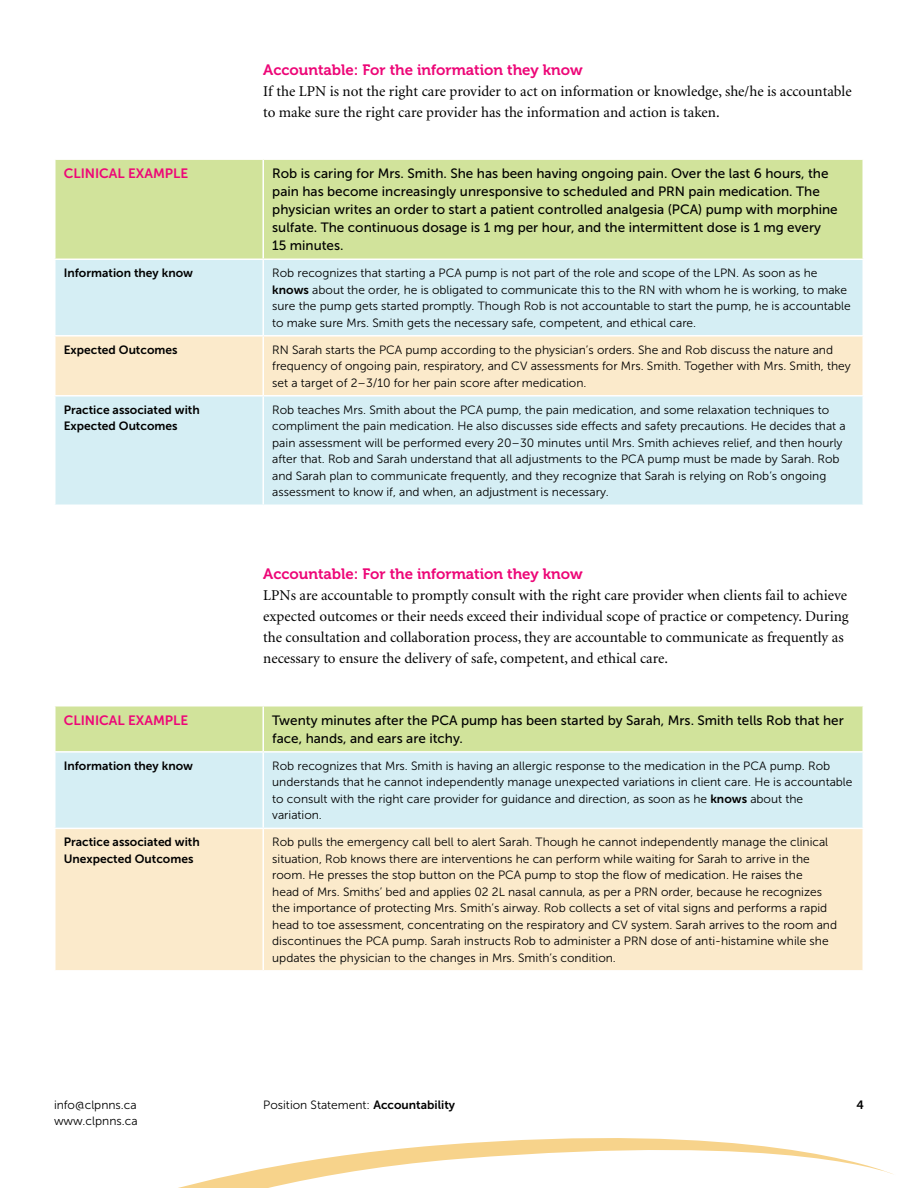
<style>
.page{position:relative;width:918px;height:1188px;background:#fff}
.page>*{position:absolute;margin:0;border:0;box-sizing:border-box;transform-origin:0 0}
.t1{font:15px/21px "Minion";color:#000}
.t2{font:15px "Museo 700";color:#ed0677}
.t3{font:13.5px/18px "Museo Sans 500";color:#000}
.t4{font:13.5px "Museo Sans 700";color:#ed0677}
.t5{font:12px/16.5px "Museo Sans 300";color:#000}
.t6{font:12px/16.5px "Museo Sans 700";color:#000}
.s1{font-family:"Museo Sans 700"}
</style>
<div class="page">
<svg style="left:178px;top:1138px;width:716px;height:50px"></svg>
<div style="left:56px;top:160px;width:806px;height:99px;background:#d1e39b"></div>
<div style="left:56px;top:260px;width:806px;height:245px;background:#d5eef4"></div>
<div style="left:56px;top:337px;width:806px;height:58px;background:#fbeacb"></div>
<hr style="left:262px;top:337px;width:2px;height:58px;background:#fff">
<hr style="left:262px;top:160px;width:2px;height:99px;background:#fff">
<hr style="left:54px;top:395px;width:209px;height:2px;background:#fff">
<hr style="left:263px;top:395px;width:601px;height:2px;background:#fff">
<hr style="left:262px;top:397px;width:2px;height:108px;background:#fff">
<hr style="left:263px;top:335px;width:601px;height:2px;background:#fff">
<hr style="left:262px;top:260px;width:2px;height:75px;background:#fff">
<hr style="left:54px;top:335px;width:209px;height:2px;background:#fff">
<div style="left:56px;top:706px;width:806px;height:45px;background:#d1e39b"></div>
<div style="left:56px;top:753px;width:806px;height:75px;background:#d5eef4"></div>
<div style="left:56px;top:829px;width:806px;height:141px;background:#fbeacb"></div>
<hr style="left:262px;top:829px;width:2px;height:141px;background:#fff">
<hr style="left:262px;top:706px;width:2px;height:45px;background:#fff">
<hr style="left:262px;top:753px;width:2px;height:75px;background:#fff">
<p class="t2" style="left:263px;top:61px;width:321px">Accountable: For the information they know</p>
<p class="t1" style="left:263px;top:81px;width:590px">If the LPN is not the right care provider to act on information or knowledge, she/he is accountable to make sure the right care provider has the information and action is taken.</p>
<p class="t4" style="left:64px;top:166px;width:124px">Clinical Example</p>
<p class="t3" style="left:272px;top:165px;width:567px">Rob is caring for Mrs. Smith. She has been having ongoing pain. Over the last 6 hours, the pain has become increasingly unresponsive to scheduled and PRN pain medication. The physician writes an order to start a patient controlled analgesia (PCA) pump with morphine sulfate. The continuous dosage is 1 mg per hour, and the intermittent dose is 1 mg every 15 minutes.</p>
<p class="t6" style="left:64px;top:265px;width:131px">I nformation they know</p>
<p class="t5" style="left:272px;top:265px;width:580px">Rob recognizes that starting a PCA pump is not part of the role and scope of the LPN. As soon as he <span class="s1">knows</span> about the order, he is obligated to communicate this to the RN with whom he is working, to make sure the pump gets started promptly. Though Rob is not accountable to start the pump, he is accountable to make sure Mrs. Smith gets the necessary safe, competent, and ethical care.</p>
<p class="t6" style="left:64px;top:341px;width:115px">Expected Outcomes</p>
<p class="t5" style="left:272px;top:341px;width:580px">RN Sarah starts the PCA pump according to the physician’s orders. She and Rob discuss the nature and frequency of ongoing pain, respiratory, and CV assessments for Mrs. Smith. Together with Mrs. Smith, they set a target of 2–3/10 for her pain score after medication.</p>
<p class="t6" style="left:64px;top:401px;width:138px">Practice associated with<br>Expected Outcomes</p>
<p class="t5" style="left:272px;top:401px;width:575px">Rob teaches Mrs. Smith about the PCA pump, the pain medication, and some relaxation techniques to compliment the pain medication. He also discusses side effects and safety precautions. He decides that a pain assessment will be performed every 20–30 minutes until Mrs. Smith achieves relief, and then hourly after that. Rob and Sarah understand that all adjustments to the PCA pump must be made by Sarah. Rob and Sarah plan to communicate frequently, and they recognize that Sarah is relying on Rob’s ongoing assessment to know if, and when, an adjustment is necessary.</p>
<p class="t2" style="left:263px;top:565px;width:321px">Accountable: For the information they know</p>
<p class="t1" style="left:263px;top:585px;width:587px">LPNs are accountable to promptly consult with the right care provider when clients fail to achieve expected outcomes or their needs exceed their individual scope of practice or competency. During the consultation and collaboration process, they are accountable to communicate as frequently as necessary to ensure the delivery of safe, competent, and ethical care.</p>
<p class="t4" style="left:64px;top:713px;width:124px">Clinical Example</p>
<p class="t3" style="left:272px;top:711px;width:573px">Twenty minutes after the PCA pump has been started by Sarah, Mrs. Smith tells Rob that her face, hands, and ears are itchy.</p>
<p class="t6" style="left:64px;top:757px;width:131px">I nformation they know</p>
<p class="t5" style="left:272px;top:758px;width:582px">Rob recognizes that Mrs. Smith is having an allergic response to the medication in the PCA pump. Rob understands that he cannot independently manage unexpected variations in client care. He is accountable to consult with the right care provider for guidance and direction, as soon as he <span class="s1">knows</span> about the variation.</p>
<p class="t6" style="left:64px;top:834px;width:138px">Practice associated with<br>Unexpected Outcomes</p>
<p class="t5" style="left:272px;top:834px;width:566px">Rob pulls the emergency call bell to alert Sarah. Though he cannot independently manage the clinical situation, Rob knows there are interventions he can perform while waiting for Sarah to arrive in the room. He presses the stop button on the PCA pump to stop the flow of medication. He raises the<br>head of Mrs. Smiths’ bed and applies 02 2L nasal cannula, as per a PRN order, because he recognizes the importance of protecting Mrs. Smith’s airway. Rob collects a set of vital signs and performs a rapid head to toe assessment, concentrating on the respiratory and CV system. Sarah arrives to the room and discontinues the PCA pump. Sarah instructs Rob to administer a PRN dose of anti-histamine while she updates the physician to the changes in Mrs. Smith’s condition.</p>
<p class="t5" style="left:54px;top:1096px;width:84px">info@clpnns.ca</p>
<p class="t5" style="left:263px;top:1096px;width:193px">Position Statement: <span class="s1">Accountability</span></p>
<p class="t6" style="left:857px;top:1096px;width:9px">4</p>
<p class="t5" style="left:54px;top:1113px;width:85px">www.clpnns.ca</p>
</div>
